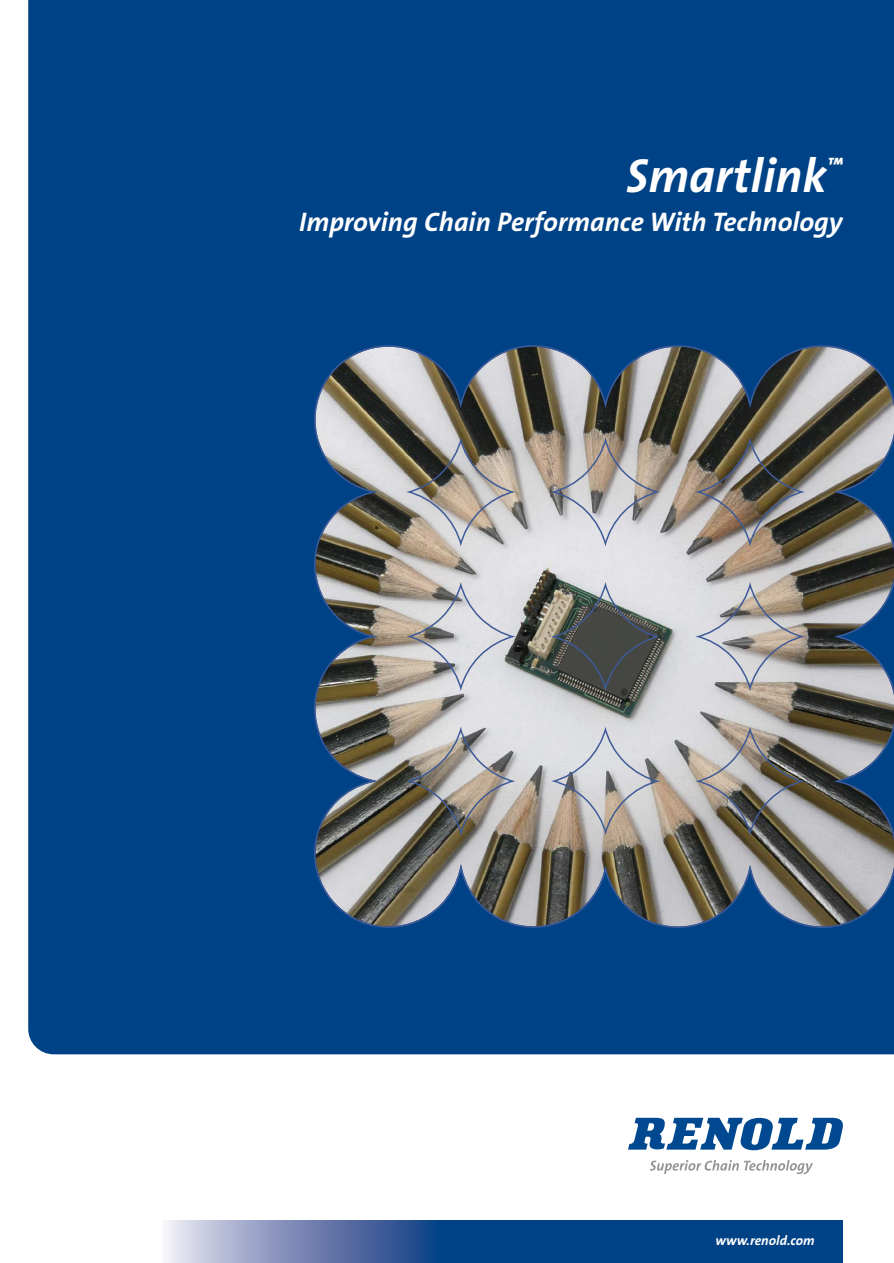
<style>
.page{position:relative;width:894px;height:1263px;background:#fff}
.page>*{position:absolute;margin:0;border:0;box-sizing:border-box;transform-origin:0 0}
.t1{font:italic 700 48px "The Sans B7";color:#fff}
.t2{font:italic 700 27px "The Sans B7";color:#fff}
.t3{font:italic 700 13.5px "The Sans B7";color:#fff}
</style>
<div class="page">
<div style="left:28px;top:0;width:865px;height:1054px;background:#004286"></div>
<svg style="left:650px;top:1160px;width:163px;height:14px"></svg>
<svg style="left:628px;top:1117px;width:215px;height:33px"></svg>
<div style="left:356px;top:1220px;width:486px;height:42px;background:#004286"></div>
<div style="left:162px;top:1220px;width:274px;height:42px;background:linear-gradient(to right,#ece5f1,#0f3880)"></div>
<svg style="left:314px;top:345px;width:579px;height:583px;background:#7f8487"></svg>
<img style="left:406px;top:726px;width:109px;height:110px">
<img style="left:406px;top:437px;width:109px;height:109px">
<svg style="left:406px;top:582px;width:109px;height:109px;background:#c7c5c8"></svg>
<svg style="left:551px;top:437px;width:109px;height:109px;background:#bcb6b4"></svg>
<svg style="left:551px;top:582px;width:109px;height:109px;background:#696d6a"></svg>
<svg style="left:551px;top:726px;width:109px;height:109px;background:#c6c3c4"></svg>
<svg style="left:695px;top:582px;width:109px;height:109px;background:#bdb9b7"></svg>
<img style="left:695px;top:437px;width:109px;height:109px">
<img style="left:695px;top:726px;width:109px;height:110px">
<h1 class="t1" style="left:626px;top:157px;width:218px">Smartlink<sup>™</sup></h1>
<p class="t2" style="left:299px;top:211px;width:545px">Improving Chain Performance With Technology</p>
<p class="t3" style="left:715px;top:1234px;width:101px">www.renold.com</p>
</div>
